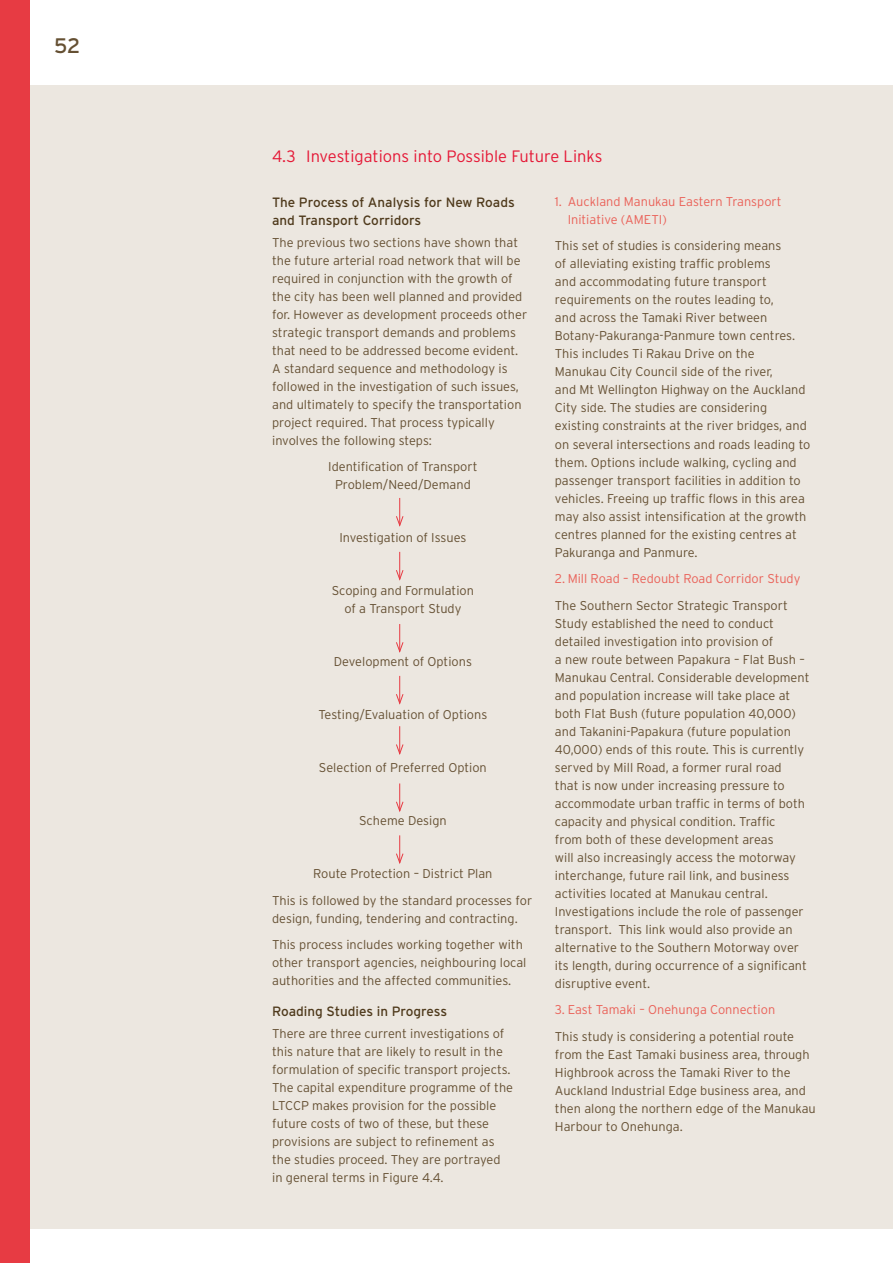
<style>
.page{position:relative;width:893px;height:1263px;background:#fff}
.page>*{position:absolute;margin:0;border:0;box-sizing:border-box;transform-origin:0 0}
.t1{font:21px "Interstate";color:#655033}
.t2{font:300 16.5px "Interstate";color:#e51836}
.t3{font:13.5px/18px "Interstate";color:#4f3a1c}
.t4{font:300 12.75px/18px "Interstate";color:#655033}
.t5{font:300 12.75px/18px "Interstate";color:#ea6259}
</style>
<div class="page">
<div style="left:1px;top:85px;width:892px;height:1143px;background:#ece7e0"></div>
<div style="left:0;top:0;width:30px;height:1263px;background:#e73b43"></div>
<svg style="left:396px;top:498px;width:8px;height:29px"></svg>
<svg style="left:396px;top:552px;width:8px;height:29px"></svg>
<svg style="left:396px;top:624px;width:8px;height:29px"></svg>
<svg style="left:396px;top:676px;width:8px;height:29px"></svg>
<svg style="left:396px;top:726px;width:8px;height:29px"></svg>
<svg style="left:396px;top:783px;width:8px;height:29px"></svg>
<svg style="left:396px;top:835px;width:8px;height:29px"></svg>
<h1 class="t1" style="left:54px;top:34px;width:28px">52</h1>
<p class="t2" style="left:272px;top:146px;width:332px">4.3 Investigations into Possible Future Links</p>
<p class="t3" style="left:272px;top:193px;width:244px">The Process of Analysis for New Roads and Transport Corridors</p>
<p class="t4" style="left:272px;top:233px;width:257px">The previous two sections have shown that the future arterial road network that will be required in conjunction with the growth of the city has been well planned and provided for. However as development proceeds other strategic transport demands and problems that need to be addressed become evident.<br>A standard sequence and methodology is followed in the investigation of such issues, and ultimately to specify the transportation project required. That process typically involves the following steps:</p>
<p class="t4" style="left:328px;top:458px;width:151px;text-align:center">Identification of Transport<br>Problem/Need/Demand</p>
<p class="t5" style="left:568px;top:192px;width:215px;text-indent:-13px">1. Auckland Manukau Eastern Transport<br>Initiative (AMETI)</p>
<p class="t4" style="left:555px;top:237px;width:257px">This set of studies is considering means<br>of alleviating existing traffic problems<br>and accommodating future transport requirements on the routes leading to,<br>and across the Tamaki River between Botany-Pakuranga-Panmure town centres.<br>This includes Ti Rakau Drive on the<br>Manukau City Council side of the river,<br>and Mt Wellington Highway on the Auckland City side. The studies are considering existing constraints at the river bridges, and on several intersections and roads leading to them. Options include walking, cycling and passenger transport facilities in addition to vehicles. Freeing up traffic flows in this area may also assist intensification at the growth centres planned for the existing centres at Pakuranga and Panmure.</p>
<p class="t5" style="left:555px;top:569px;width:247px">2. Mill Road – Redoubt Road Corridor Study</p>
<p class="t4" style="left:555px;top:596px;width:256px">The Southern Sector Strategic Transport Study established the need to conduct detailed investigation into provision of<br>a new route between Papakura – Flat Bush – Manukau Central. Considerable development and population increase will take place at both Flat Bush (future population 40,000) and Takanini-Papakura (future population 40,000) ends of this route. This is currently served by Mill Road, a former rural road<br>that is now under increasing pressure to accommodate urban traffic in terms of both capacity and physical condition. Traffic<br>from both of these development areas<br>will also increasingly access the motorway interchange, future rail link, and business activities located at Manukau central.<br>Investigations include the role of passenger transport. This link would also provide an alternative to the Southern Motorway over its length, during occurrence of a significant disruptive event.</p>
<p class="t5" style="left:555px;top:1000px;width:222px">3. East Tamaki – Onehunga Connection</p>
<p class="t4" style="left:555px;top:1027px;width:262px">This study is considering a potential route from the East Tamaki business area, through Highbrook across the Tamaki River to the Auckland Industrial Edge business area, and then along the northern edge of the Manukau Harbour to Onehunga.</p>
<p class="t4" style="left:339px;top:529px;width:129px">Investigation of Issues</p>
<p class="t4" style="left:332px;top:582px;width:144px;text-align:center">Scoping and Formulation of a Transport Study</p>
<p class="t4" style="left:334px;top:653px;width:140px">Development of Options</p>
<p class="t4" style="left:318px;top:706px;width:170px">Testing/Evaluation of Options</p>
<p class="t4" style="left:319px;top:759px;width:169px">Selection of Preferred Option</p>
<p class="t4" style="left:359px;top:812px;width:89px">Scheme Design</p>
<p class="t4" style="left:272px;top:860px;width:262px;line-height:26.5px;text-align:center">Route Protection – District Plan<br>This is followed by the standard processes for</p>
<p class="t4" style="left:272px;top:905px;width:252px;line-height:26.5px">design, funding, tendering and contracting.<br>This process includes working together with</p>
<p class="t4" style="left:272px;top:954px;width:256px">other transport agencies, neighbouring local authorities and the affected communities.</p>
<p class="t3" style="left:272px;top:1002px;width:177px">Roading Studies in Progress</p>
<p class="t4" style="left:272px;top:1025px;width:243px">There are three current investigations of this nature that are likely to result in the formulation of specific transport projects.<br>The capital expenditure programme of the LTCCP makes provision for the possible future costs of two of these, but these provisions are subject to refinement as the studies proceed. They are portrayed in general terms in Figure 4.4.</p>
</div>
